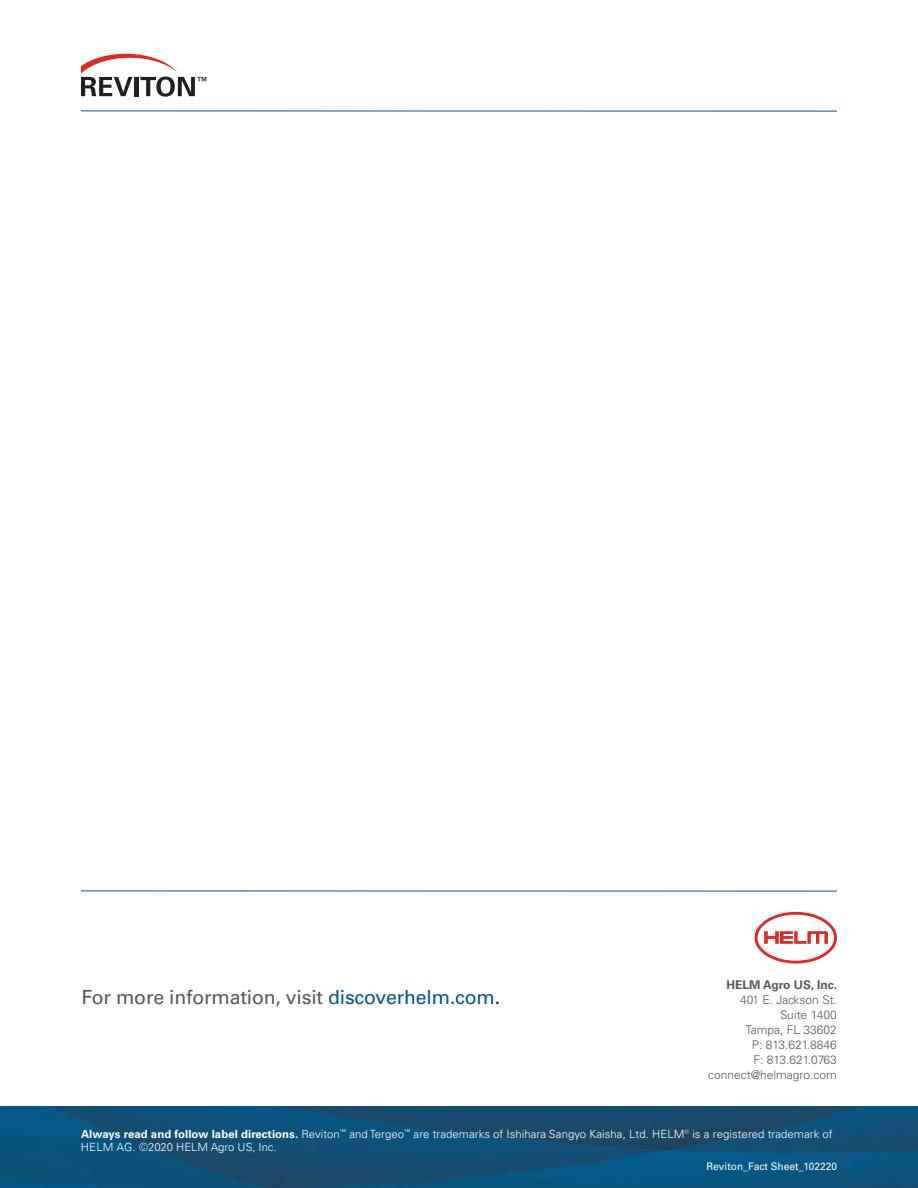
<style>
.page{position:relative;width:918px;height:1188px;background:#fff}
.page>*{position:absolute;margin:0;border:0;box-sizing:border-box;transform-origin:0 0}
.t1{font:19.5px "Univers LT Std";letter-spacing:-.01em;color:#57585a}
.t2{font:300 12px/15px "Univers LT Std";color:#57585a;text-align:right}
.t3{font:700 12px "Univers LT Std";color:#57585a}
.t4{font:300 11.25px/13.2px "Univers LT Pro 45";letter-spacing:.005em;color:#fff}
.t5{font:10.5px "Univers LT Pro 55 Roman";color:#fff}
.s1{color:#00568a}
.s2{color:#231f20}
.s3{font-family:"Univers LT Pro 65";font-weight:700}
</style>
<div class="page">
<img style="left:0;top:1106px;width:918px;height:82px">
<svg style="left:755px;top:912px;width:82px;height:52px"></svg>
<hr style="left:81px;top:891px;width:756px;height:1px;background:#00568a">
<hr style="left:81px;top:111px;width:756px;height:1px;background:#00568a">
<svg style="left:81px;top:54px;width:125px;height:43px"></svg>
<h1 class="t1" style="left:81px;top:985px;width:420px">For more information, visit <span class="s1">discoverhelm.com</span><span class="s2">.</span></h1>
<p class="t3" style="left:727px;top:978px;width:112px">HELM Agro US, Inc.</p>
<p class="t2" style="left:708px;top:992px;width:130px">401 E. Jackson St.<br>Suite 1400<br>Tampa, FL 33602<br>P: 813.621.8846<br>F: 813.621.0763 connect@helmagro.com</p>
<p class="t4" style="left:81px;top:1127px;width:753px"><span class="s3">Always read and follow label directions.</span> Reviton<sup>™</sup> and Tergeo<sup>™</sup> are trademarks of Ishihara Sangyo Kaisha, Ltd. HELM® is a registered trademark of<br>HELM AG. ©2020 HELM Agro US, Inc.</p>
<p class="t5" style="left:707px;top:1159px;width:132px">Reviton_Fact Sheet_102220</p>
</div>
